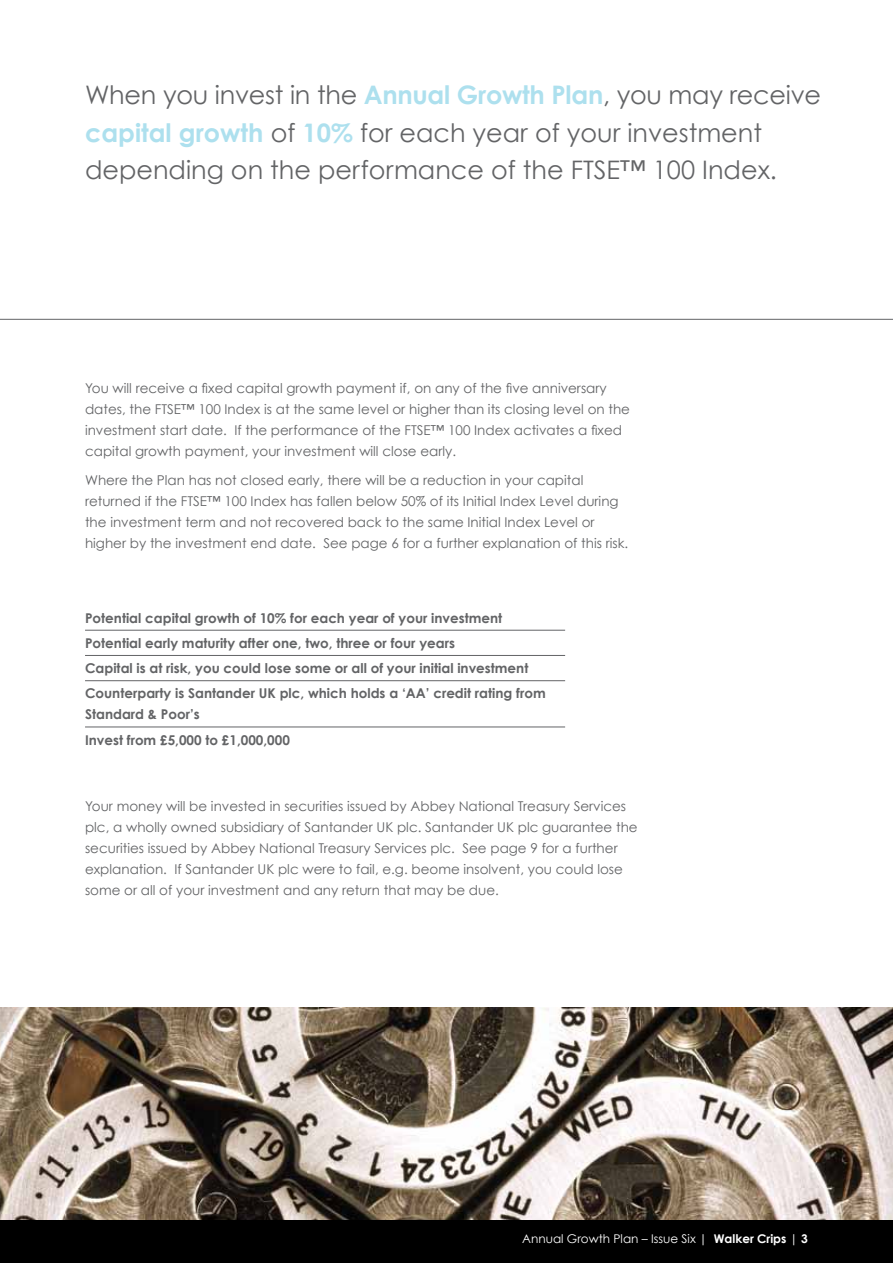
<style>
.page{position:relative;width:893px;height:1263px;background:#fff}
.page>*{position:absolute;margin:0;border:0;box-sizing:border-box;transform-origin:0 0}
.t1{font:25.5px/37.5px "Century Gothic";color:#636466}
.t2{font:13.5px/21px "Century Gothic";color:#636466}
.t3{font:700 13.5px/25.2px "Century Gothic";color:#636466}
.t4{font:12px "Century Gothic";color:#fff}
.s1{font-weight:700;color:#ade0ee}
.s2{font-weight:700}
</style>
<div class="page">
<hr style="left:0;top:319px;width:893px;height:1px;background:#636466">
<img style="left:0;top:1008px;width:893px;height:212px">
<hr style="left:85px;top:630px;width:480px;height:1px;background:#636466">
<hr style="left:85px;top:655px;width:480px;height:1px;background:#636466">
<hr style="left:85px;top:680px;width:480px;height:1px;background:#636466">
<hr style="left:85px;top:727px;width:480px;height:1px;background:#636466">
<div style="left:0;top:1220px;width:893px;height:43px;background:#000"></div>
<h1 class="t1" style="left:85px;top:76px;width:738px">When you invest in the <span class="s1">Annual Growth Plan</span>, you may receive <span class="s1">capital growth</span> of <span class="s1">10%</span> for each year of your investment depending on the performance of the FTSE™ 100 Index.</h1>
<p class="t2" style="left:85px;top:377px;width:546px">You will receive a fixed capital growth payment if, on any of the five anniversary dates, the FTSE™ 100 Index is at the same level or higher than its closing level on the investment start date. If the performance of the FTSE™ 100 Index activates a fixed capital growth payment, your investment will close early.</p>
<p class="t2" style="left:85px;top:470px;width:545px">Where the Plan has not closed early, there will be a reduction in your capital returned if the FTSE™ 100 Index has fallen below 50% of its Initial Index Level during the investment term and not recovered back to the same Initial Index Level or higher by the investment end date. See page 6 for a further explanation of this risk.</p>
<p class="t3" style="left:85px;top:605px;width:462px">Potential capital growth of 10% for each year of your investment Potential early maturity after one, two, three or four years<br>Capital is at risk, you could lose some or all of your initial investment Counterparty is Santander UK plc, which holds a ‘AA’ credit rating from</p>
<p class="t3" style="left:85px;top:701px;width:206px">Standard &amp; Poor’s<br>Invest from £5,000 to £1,000,000</p>
<p class="t2" style="left:85px;top:796px;width:554px">Your money will be invested in securities issued by Abbey National Treasury Services plc, a wholly owned subsidiary of Santander UK plc. Santander UK plc guarantee the securities issued by Abbey National Treasury Services plc. See page 9 for a further explanation. If Santander UK plc were to fail, e.g. beome insolvent, you could lose some or all of your investment and any return that may be due.</p>
<p class="t4" style="left:522px;top:1231px;width:287px">Annual Growth Plan – Issue Six | <span class="s2">Walker Crips</span> | <span class="s2">3</span></p>
</div>
